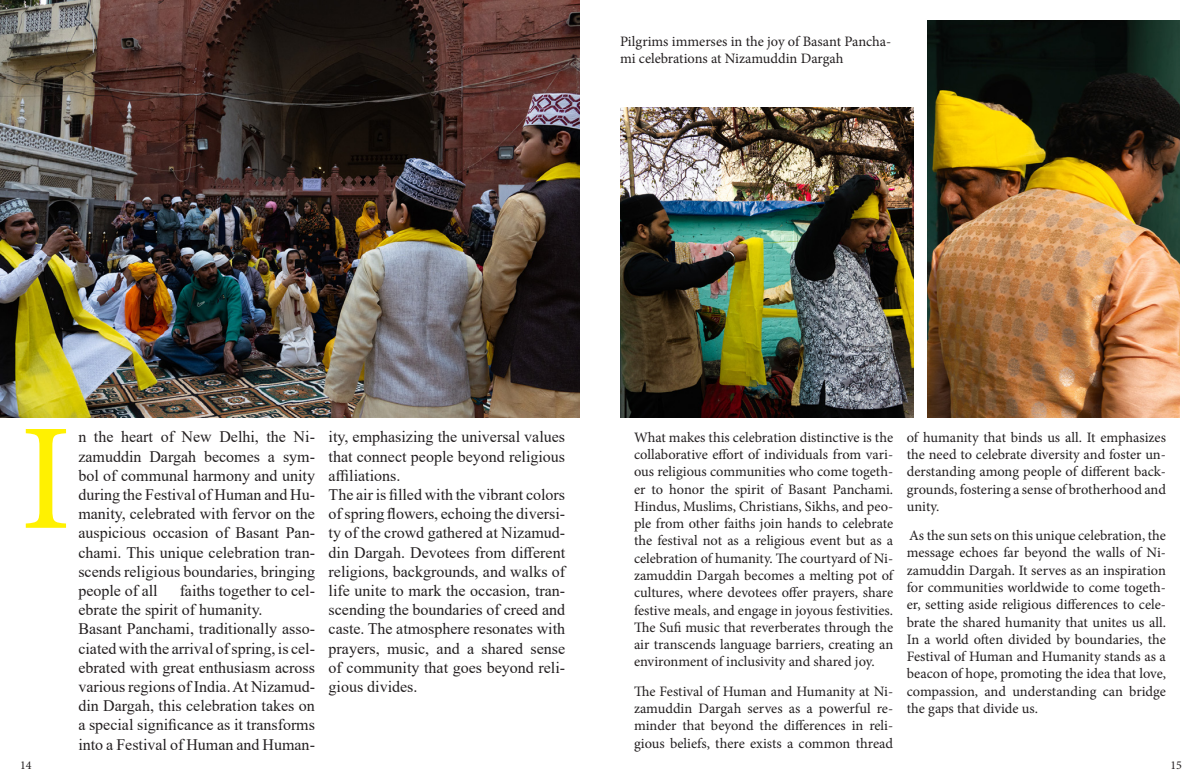
<style>
.page{position:relative;width:1200px;height:780px;background:#fff}
.page>*{position:absolute;margin:0;border:0;box-sizing:border-box;transform-origin:0 0}
.t1{font:152px "Minion Pro";color:#fff101}
.t2{font:16px/19.2px "Times New Roman";color:#231f20;text-align:justify}
.t3{font:14.4px/17.3px "Minion Pro";color:#231f20;text-align:justify}
.t4{font:12px "Minion Pro";color:#231f20}
</style>
<div class="page">
<img style="left:0;top:0;width:580px;height:417px">
<img style="left:928px;top:20px;width:252px;height:397px">
<img style="left:620px;top:107px;width:293px;height:310px">
<p class="t3" style="left:620px;top:33px;width:273px">Pilgrims immerses in the joy of Basant Pancha&shy;mi celebrations at Nizamuddin Dargah</p>
<p class="t1" style="left:20px;top:377px;width:53px">I</p>
<p class="t3" style="left:634px;top:429px;width:261px">What makes this celebration distinctive is the collaborative effort of individuals from vari&shy;ous religious communities who come togeth&shy;er to honor the spirit of Basant Panchami.<br>Hindus, Muslims, Christians, Sikhs, and peo&shy;ple from other faiths join hands to celebrate the festival not as a religious event but as a celebration of humanity. The courtyard of Ni&shy;zamuddin Dargah becomes a melting pot of cultures, where devotees offer prayers, share festive meals, and engage in joyous festivities.<br>The Sufi music that reverberates through the air transcends language barriers, creating an environment of inclusivity and shared joy.</p>
<p class="t3" style="left:634px;top:683px;width:261px">The Festival of Human and Humanity at Ni&shy;zamuddin Dargah serves as a powerful re&shy;minder that beyond the differences in reli&shy;gious beliefs, there exists a common thread</p>
<p class="t2" style="left:78px;top:427px;width:238px">n the heart of New Delhi, the Ni&shy;zamuddin Dargah becomes a sym&shy;bol of communal harmony and unity during the Festival of Human and Hu&shy;manity, celebrated with fervor on the auspicious occasion of Basant Pan&shy;chami. This unique celebration tran&shy;scends religious boundaries, bringing people of all</p>
<p class="t2" style="left:329px;top:427px;width:238px">ity, emphasizing the universal values that connect people beyond religious affiliations.</p>
<p class="t2" style="left:329px;top:485px;width:238px">The air is filled with the vibrant colors of spring flowers, echoing the diversi&shy;ty of the crowd gathered at Nizamud&shy;din Dargah. Devotees from different religions, backgrounds, and walks of life unite to mark the occasion, tran&shy;scending the boundaries of creed and caste. The atmosphere resonates with prayers, music, and a shared sense of community that goes beyond reli&shy;gious divides.</p>
<p class="t2" style="left:78px;top:581px;width:238px;text-indent:101px">faiths together to cel&shy;ebrate the spirit of humanity.</p>
<p class="t2" style="left:78px;top:619px;width:238px">Basant Panchami, traditionally asso&shy;ciated with the arrival of spring, is cel&shy;ebrated with great enthusiasm across various regions of India. At Nizamud&shy;din Dargah, this celebration takes on a special significance as it transforms into a Festival of Human and Human-</p>
<p class="t3" style="left:907px;top:429px;width:261px">of humanity that binds us all. It emphasizes the need to celebrate diversity and foster un&shy;derstanding among people of different back&shy;grounds, fostering a sense of brotherhood and unity.</p>
<p class="t3" style="left:907px;top:527px;width:261px">As the sun sets on this unique celebration, the message echoes far beyond the walls of Ni&shy;zamuddin Dargah. It serves as an inspiration for communities worldwide to come togeth&shy;er, setting aside religious differences to cele&shy;brate the shared humanity that unites us all.<br>In a world often divided by boundaries, the Festival of Human and Humanity stands as a beacon of hope, promoting the idea that love, compassion, and understanding can bridge the gaps that divide us.</p>
<p class="t4" style="left:20px;top:757px;width:13px">14</p>
<p class="t4" style="left:1170px;top:757px;width:13px">15</p>
</div>
